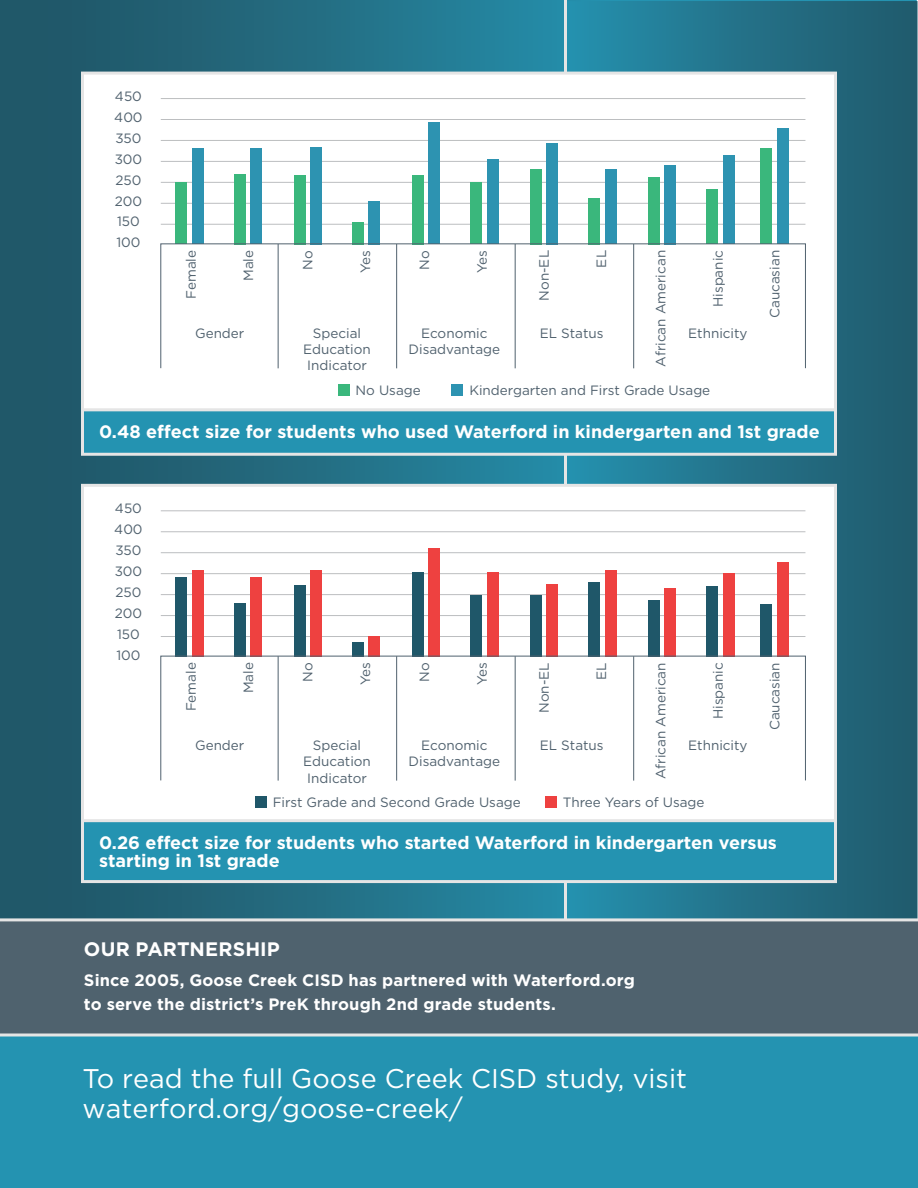
<style>
.page{position:relative;width:918px;height:1188px;background:#fff}
.page>*{position:absolute;margin:0;border:0;box-sizing:border-box;transform-origin:0 0}
.t1{font:27px/29.8px "Gotham";color:#fff}
.t2{font:700 19.5px "Gotham";letter-spacing:.005em;color:#fff}
.t3{font:700 18px/18px "Gotham";color:#fff}
.t4{font:700 16.5px/24px "Gotham";letter-spacing:.005em;color:#fff}
.t5{font:13.5px/21px "Gotham";color:#50616e;text-align:center}
</style>
<div class="page">
<img style="left:0;top:0;width:917px;height:918px">
<img style="left:567px;top:1px;width:351px;height:917px">
<hr style="left:564px;top:0;width:3px;height:920px;background:#e5e5e5">
<div style="left:0;top:919px;width:918px;height:135px;background:#4f626e"></div>
<div style="left:0;top:1036px;width:918px;height:152px;background:#2493b1"></div>
<hr style="left:0;top:918px;width:918px;height:3px;background:#e5e5e5">
<hr style="left:0;top:1033px;width:918px;height:3px;background:#e5e5e5">
<div style="left:83px;top:73px;width:753px;height:337px;background:#fff"></div>
<hr style="left:161px;top:224px;width:644px;height:1px;background:#bcbec0">
<hr style="left:161px;top:203px;width:644px;height:1px;background:#bcbec0">
<hr style="left:161px;top:182px;width:644px;height:1px;background:#bcbec0">
<hr style="left:161px;top:161px;width:644px;height:1px;background:#bcbec0">
<hr style="left:161px;top:140px;width:644px;height:1px;background:#bcbec0">
<hr style="left:161px;top:119px;width:644px;height:1px;background:#bcbec0">
<hr style="left:161px;top:98px;width:644px;height:1px;background:#bcbec0">
<div style="left:176px;top:182px;width:11px;height:62px;background:#3ab77c"></div>
<div style="left:192px;top:149px;width:12px;height:95px;background:#2d93b1"></div>
<div style="left:338px;top:384px;width:12px;height:12px;background:#3ab77c"></div>
<div style="left:451px;top:384px;width:12px;height:12px;background:#2d93b1"></div>
<div style="left:234px;top:174px;width:12px;height:70px;background:#3ab77c"></div>
<div style="left:251px;top:149px;width:11px;height:95px;background:#2d93b1"></div>
<div style="left:294px;top:175px;width:11px;height:69px;background:#3ab77c"></div>
<div style="left:310px;top:147px;width:12px;height:97px;background:#2d93b1"></div>
<div style="left:352px;top:222px;width:12px;height:22px;background:#3ab77c"></div>
<div style="left:369px;top:201px;width:11px;height:43px;background:#2d93b1"></div>
<div style="left:412px;top:175px;width:11px;height:69px;background:#3ab77c"></div>
<div style="left:428px;top:123px;width:12px;height:121px;background:#2d93b1"></div>
<div style="left:470px;top:182px;width:12px;height:62px;background:#3ab77c"></div>
<div style="left:487px;top:159px;width:11px;height:85px;background:#2d93b1"></div>
<div style="left:530px;top:169px;width:11px;height:75px;background:#3ab77c"></div>
<div style="left:546px;top:143px;width:12px;height:101px;background:#2d93b1"></div>
<div style="left:588px;top:198px;width:12px;height:46px;background:#3ab77c"></div>
<div style="left:605px;top:169px;width:11px;height:75px;background:#2d93b1"></div>
<div style="left:648px;top:177px;width:12px;height:67px;background:#3ab77c"></div>
<div style="left:664px;top:165px;width:12px;height:79px;background:#2d93b1"></div>
<div style="left:706px;top:190px;width:12px;height:54px;background:#3ab77c"></div>
<div style="left:723px;top:155px;width:12px;height:89px;background:#2d93b1"></div>
<div style="left:760px;top:149px;width:12px;height:95px;background:#3ab77c"></div>
<div style="left:777px;top:128px;width:11px;height:116px;background:#2d93b1"></div>
<hr style="left:278px;top:244px;width:1px;height:124px;background:#50616e">
<hr style="left:396px;top:244px;width:1px;height:124px;background:#50616e">
<hr style="left:515px;top:244px;width:1px;height:124px;background:#50616e">
<hr style="left:633px;top:244px;width:1px;height:124px;background:#50616e">
<div style="left:81px;top:72px;width:756px;height:340px;border:3px solid #e5e5e5"></div>
<div style="left:83px;top:485px;width:753px;height:338px;background:#fff"></div>
<hr style="left:161px;top:636px;width:644px;height:1px;background:#bcbec0">
<hr style="left:161px;top:615px;width:644px;height:1px;background:#bcbec0">
<hr style="left:161px;top:594px;width:644px;height:1px;background:#bcbec0">
<hr style="left:161px;top:573px;width:644px;height:1px;background:#bcbec0">
<hr style="left:161px;top:552px;width:644px;height:1px;background:#bcbec0">
<hr style="left:161px;top:531px;width:644px;height:1px;background:#bcbec0">
<hr style="left:161px;top:510px;width:644px;height:1px;background:#bcbec0">
<div style="left:176px;top:578px;width:11px;height:79px;background:#1f5769"></div>
<div style="left:192px;top:570px;width:12px;height:87px;background:#ee4140"></div>
<div style="left:255px;top:796px;width:12px;height:12px;background:#1f5769"></div>
<div style="left:545px;top:796px;width:12px;height:12px;background:#ee4140"></div>
<div style="left:234px;top:603px;width:12px;height:54px;background:#1f5769"></div>
<div style="left:251px;top:578px;width:11px;height:79px;background:#ee4140"></div>
<div style="left:294px;top:585px;width:11px;height:72px;background:#1f5769"></div>
<div style="left:310px;top:570px;width:12px;height:87px;background:#ee4140"></div>
<div style="left:352px;top:642px;width:12px;height:15px;background:#1f5769"></div>
<div style="left:369px;top:636px;width:11px;height:21px;background:#ee4140"></div>
<div style="left:412px;top:572px;width:11px;height:85px;background:#1f5769"></div>
<div style="left:428px;top:548px;width:12px;height:109px;background:#ee4140"></div>
<div style="left:470px;top:595px;width:12px;height:62px;background:#1f5769"></div>
<div style="left:487px;top:572px;width:11px;height:85px;background:#ee4140"></div>
<div style="left:530px;top:595px;width:11px;height:62px;background:#1f5769"></div>
<div style="left:546px;top:584px;width:12px;height:73px;background:#ee4140"></div>
<div style="left:588px;top:582px;width:12px;height:75px;background:#1f5769"></div>
<div style="left:605px;top:570px;width:11px;height:87px;background:#ee4140"></div>
<div style="left:648px;top:600px;width:12px;height:57px;background:#1f5769"></div>
<div style="left:664px;top:588px;width:12px;height:69px;background:#ee4140"></div>
<div style="left:706px;top:586px;width:12px;height:71px;background:#1f5769"></div>
<div style="left:723px;top:573px;width:12px;height:84px;background:#ee4140"></div>
<div style="left:760px;top:604px;width:12px;height:53px;background:#1f5769"></div>
<div style="left:777px;top:562px;width:11px;height:95px;background:#ee4140"></div>
<hr style="left:278px;top:656px;width:1px;height:125px;background:#50616e">
<hr style="left:396px;top:656px;width:1px;height:125px;background:#50616e">
<hr style="left:515px;top:656px;width:1px;height:125px;background:#50616e">
<hr style="left:633px;top:656px;width:1px;height:125px;background:#50616e">
<div style="left:81px;top:484px;width:756px;height:340px;border:3px solid #e5e5e5"></div>
<div style="left:81px;top:408px;width:756px;height:48px;background:#2493b1;border:3px solid #e5e5e5"></div>
<div style="left:81px;top:819px;width:756px;height:64px;background:#2493b1;border:3px solid #e5e5e5"></div>
<p class="t5" style="left:114px;top:86px;width:30px;text-align:left">450<br>400<br>350<br>300<br>250<br>200<br>150<br>100</p>
<p class="t5" style="left:239px;top:281px;width:33px;rotate:-90deg">Male</p>
<p class="t5" style="left:298px;top:270px;width:21px;rotate:-90deg">No</p>
<p class="t5" style="left:355px;top:273px;width:24px;rotate:-90deg">Yes</p>
<p class="t5" style="left:415px;top:270px;width:21px;rotate:-90deg">No</p>
<p class="t5" style="left:472px;top:273px;width:24px;rotate:-90deg">Yes</p>
<p class="t5" style="left:534px;top:301px;width:52px;rotate:-90deg">Non-EL</p>
<p class="t5" style="left:592px;top:268px;width:19px;rotate:-90deg">EL</p>
<p class="t5" style="left:651px;top:367px;width:118px;rotate:-90deg">African American</p>
<p class="t5" style="left:708px;top:307px;width:58px;rotate:-90deg">Hispanic</p>
<p class="t5" style="left:765px;top:318px;width:70px;rotate:-90deg">Caucasian</p>
<p class="t5" style="left:181px;top:299px;width:50px;rotate:-90deg">Female</p>
<p class="t5" style="left:195px;top:323px;width:51px">Gender</p>
<p class="t5" style="left:303px;top:326px;width:69px;line-height:16.2px">Special<br>Education<br>Indicator</p>
<p class="t5" style="left:409px;top:326px;width:93px;line-height:16.2px">Economic<br>Disadvantage</p>
<p class="t5" style="left:540px;top:323px;width:65px">EL Status</p>
<p class="t5" style="left:688px;top:323px;width:61px">Ethnicity</p>
<p class="t5" style="left:356px;top:380px;width:67px">No Usage</p>
<p class="t5" style="left:469px;top:380px;width:242px">Kindergarten and First Grade Usage</p>
<h3 class="t3" style="left:99px;top:424px;width:722px">0.48 effect size for students who used Waterford in kindergarten and 1st grade</h3>
<p class="t5" style="left:114px;top:499px;width:30px;text-align:left">450<br>400<br>350<br>300<br>250<br>200<br>150<br>100</p>
<p class="t5" style="left:239px;top:693px;width:33px;rotate:-90deg">Male</p>
<p class="t5" style="left:298px;top:682px;width:21px;rotate:-90deg">No</p>
<p class="t5" style="left:355px;top:685px;width:24px;rotate:-90deg">Yes</p>
<p class="t5" style="left:415px;top:682px;width:21px;rotate:-90deg">No</p>
<p class="t5" style="left:472px;top:685px;width:24px;rotate:-90deg">Yes</p>
<p class="t5" style="left:534px;top:713px;width:52px;rotate:-90deg">Non-EL</p>
<p class="t5" style="left:592px;top:680px;width:19px;rotate:-90deg">EL</p>
<p class="t5" style="left:651px;top:779px;width:118px;rotate:-90deg">African American</p>
<p class="t5" style="left:708px;top:719px;width:58px;rotate:-90deg">Hispanic</p>
<p class="t5" style="left:765px;top:730px;width:70px;rotate:-90deg">Caucasian</p>
<p class="t5" style="left:181px;top:711px;width:50px;rotate:-90deg">Female</p>
<p class="t5" style="left:195px;top:736px;width:51px">Gender</p>
<p class="t5" style="left:303px;top:738px;width:69px;line-height:16.2px">Special<br>Education<br>Indicator</p>
<p class="t5" style="left:409px;top:738px;width:93px;line-height:16.2px">Economic<br>Disadvantage</p>
<p class="t5" style="left:540px;top:736px;width:65px">EL Status</p>
<p class="t5" style="left:688px;top:736px;width:61px">Ethnicity</p>
<p class="t5" style="left:273px;top:792px;width:250px">First Grade and Second Grade Usage</p>
<p class="t5" style="left:563px;top:792px;width:143px">Three Years of Usage</p>
<h3 class="t3" style="left:99px;top:835px;width:679px">0.26 effect size for students who started Waterford in kindergarten versus starting in 1st grade</h3>
<h2 class="t2" style="left:84px;top:940px;width:197px">OUR PARTNERSHIP</h2>
<p class="t4" style="left:84px;top:969px;width:553px">Since 2005, Goose Creek CISD has partnered with Waterford.org to serve the district’s PreK through 2nd grade students.</p>
<h1 class="t1" style="left:83px;top:1065px;width:606px">To read the full Goose Creek CISD study, visit waterford.org/goose-creek/</h1>
</div>
